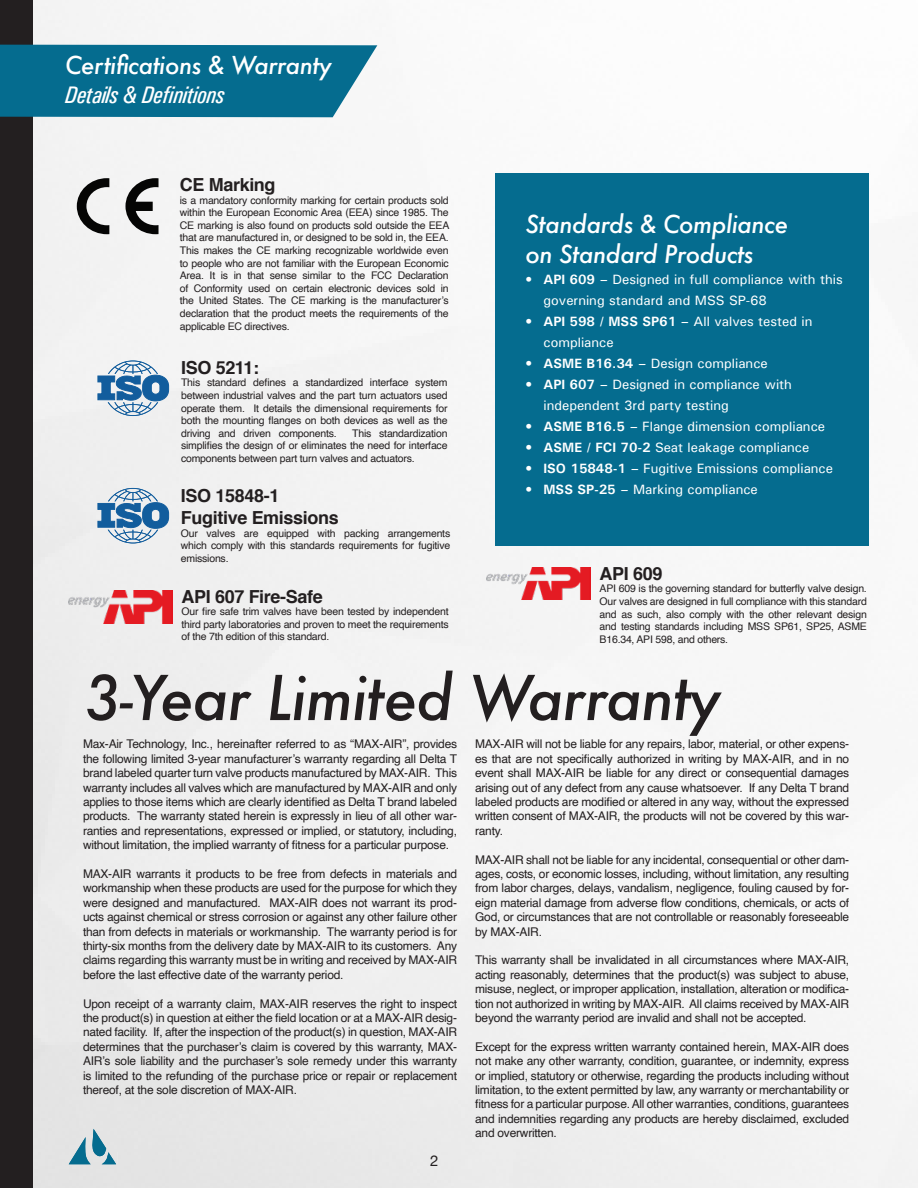
<style>
.page{position:relative;width:918px;height:1188px;background:#fff}
.page>*{position:absolute;margin:0;border:0;box-sizing:border-box;transform-origin:0 0}
.Sub_Header{font:italic 500 60px "Futura";letter-spacing:-.02em;color:#231f20}
.Sub_Header-2{font:italic 500 24px "Futura";letter-spacing:-.02em;color:#fff}
.Sub_Header-3{font:italic 500 condensed 24px "Univers";letter-spacing:-.02em;color:#fff}
.Sub_Header-4{font:700 18px "Helvetica";letter-spacing:-.02em;color:#231f20}
.t1{font:15px "Helvetica Neue";color:#231f20}
.t2{font:500 13.5px/21px "Univers";color:#fff}
.Sub_Header-5{font:12px/14.4px "Helvetica";letter-spacing:-.02em;color:#231f20;text-align:justify}
.Sub_Header-6{font:10.5px/12.6px "Helvetica";letter-spacing:-.02em;color:#231f20;text-align:justify}
.s1{font-weight:700}
</style>
<div class="page">
<img style="left:33px;top:0;width:885px;height:1188px">
<svg style="left:69px;top:1129px;width:47px;height:35px;background:#99bbc7"></svg>
<div style="left:0;top:0;width:33px;height:1188px;background:#231f20"></div>
<svg style="left:77px;top:178px;width:32px;height:56px"></svg>
<svg style="left:125px;top:178px;width:34px;height:56px"></svg>
<img style="left:487px;top:567px;width:104px;height:33px">
<img style="left:69px;top:591px;width:104px;height:32px">
<svg style="left:97px;top:488px;width:72px;height:55px"></svg>
<svg style="left:97px;top:360px;width:72px;height:56px"></svg>
<div style="left:495px;top:173px;width:374px;height:372px;background:#056c8f"></div>
<svg style="left:0;top:45px;width:377px;height:72px;background:#137495"></svg>
<p class="Sub_Header-2" style="left:65px;top:49px;width:268px">Certifications &amp; Warranty</p>
<p class="Sub_Header-3" style="left:65px;top:81px;width:161px">Details &amp; Definitions</p>
<p class="Sub_Header-4" style="left:180px;top:170px;width:97px">CE Marking</p>
<p class="Sub_Header-6" style="left:180px;top:194px;width:271px">is a mandatory conformity marking for certain products sold within the European Economic Area (EEA) since 1985. The CE marking is also found on products sold outside the EEA that are manufactured in, or designed to be sold in, the EEA.<br>This makes the CE marking recognizable worldwide even to people who are not familiar with the European Economic Area. It is in that sense similar to the FCC Declaration of Conformity used on certain electronic devices sold in the United States. The CE marking is the manufacturer’s declaration that the product meets the requirements of the applicable EC directives.</p>
<p class="Sub_Header-4" style="left:181px;top:353px;width:80px">ISO 5211:</p>
<p class="Sub_Header-6" style="left:181px;top:377px;width:268px">This standard defines a standardized interface system between industrial valves and the part turn actuators used operate them. It details the dimensional requirements for both the mounting flanges on both devices as well as the driving and driven components.</p>
<p class="Sub_Header-6" style="left:181px;top:427px;width:268px;text-indent:171px">This standardization simplifies the design of or eliminates the need for interface components between part turn valves and actuators.</p>
<p class="Sub_Header-4" style="left:181px;top:482px;width:100px">ISO 15848-1</p>
<p class="Sub_Header-4" style="left:181px;top:503px;width:159px">Fugitive Emissions</p>
<p class="Sub_Header-6" style="left:181px;top:527px;width:271px">Our valves are equipped with packing arrangements which comply with this standards requirements for fugitive emissions.</p>
<p class="Sub_Header-4" style="left:182px;top:582px;width:143px">API 607 Fire-Safe</p>
<p class="Sub_Header-6" style="left:182px;top:606px;width:269px">Our fire safe trim valves have been tested by independent third party laboratories and proven to meet the requirements of the 7th edition of this standard.</p>
<p class="Sub_Header-2" style="left:525px;top:207px;width:264px">Standards &amp; Compliance</p>
<p class="Sub_Header-2" style="left:525px;top:237px;width:230px">on Standard Products</p>
<p class="t2" style="left:543px;top:268px;width:301px;text-indent:-18px"><span class="s1">• API 609 –</span> Designed in full compliance with this governing standard and MSS SP-68</p>
<p class="t2" style="left:543px;top:310px;width:271px;text-indent:-18px"><span class="s1">• API 598 / MSS SP61 –</span> All valves tested in compliance</p>
<p class="t2" style="left:525px;top:352px;width:244px"><span class="s1">• ASME B16.34 –</span> Design compliance</p>
<p class="t2" style="left:543px;top:373px;width:250px;text-indent:-18px"><span class="s1">• API 607 –</span> Designed in compliance with independent 3rd party testing</p>
<p class="t2" style="left:525px;top:415px;width:301px"><span class="s1">• ASME B16.5 –</span> Flange dimension compliance</p>
<p class="t2" style="left:525px;top:436px;width:285px"><span class="s1">• ASME / FCI 70-2</span> Seat leakage compliance</p>
<p class="t2" style="left:525px;top:457px;width:309px"><span class="s1">• ISO 15848-1 –</span> Fugitive Emissions compliance</p>
<p class="t2" style="left:525px;top:478px;width:234px"><span class="s1">• MSS SP-25 –</span> Marking compliance</p>
<p class="Sub_Header-4" style="left:600px;top:559px;width:64px">API 609</p>
<p class="Sub_Header-6" style="left:600px;top:583px;width:269px">API 609 is the governing standard for butterfly valve design.<br>Our valves are designed in full compliance with this standard and as such, also comply with the other relevant design and testing standards including MSS SP61, SP25, ASME B16.34, API 598, and others.</p>
<p class="Sub_Header" style="left:84px;top:657px;width:638px">3-Year Limited Warranty</p>
<p class="Sub_Header-5" style="left:83px;top:737px;width:376px">Max-Air Technology, Inc., hereinafter referred to as “MAX-AIR”, provides the following limited 3-year manufacturer’s warranty regarding all Delta T brand labeled quarter turn valve products manufactured by MAX-AIR. This warranty includes all valves which are manufactured by MAX-AIR and only applies to those items which are clearly identified as Delta T brand labeled products. The warranty stated herein is expressly in lieu of all other war&shy;ranties and representations, expressed or implied, or statutory, including, without limitation, the implied warranty of fitness for a particular purpose.</p>
<p class="Sub_Header-5" style="left:83px;top:867px;width:376px">MAX-AIR warrants it products to be free from defects in materials and workmanship when these products are used for the purpose for which they were designed and manufactured. MAX-AIR does not warrant its prod&shy;ucts against chemical or stress corrosion or against any other failure other than from defects in materials or workmanship. The warranty period is for thirty-six months from the delivery date by MAX-AIR to its customers. Any claims regarding this warranty must be in writing and received by MAX-AIR before the last effective date of the warranty period.</p>
<p class="Sub_Header-5" style="left:83px;top:997px;width:376px">Upon receipt of a warranty claim, MAX-AIR reserves the right to inspect the product(s) in question at either the field location or at a MAX-AIR desig&shy;nated facility. If, after the inspection of the product(s) in question, MAX-AIR determines that the purchaser’s claim is covered by this warranty, MAX-AIR’s sole liability and the purchaser’s sole remedy under this warranty is limited to the refunding of the purchase price or repair or replacement thereof, at the sole discretion of MAX-AIR.</p>
<p class="t1" style="left:430px;top:1150px;width:10px">2</p>
<p class="Sub_Header-5" style="left:475px;top:737px;width:376px">MAX-AIR will not be liable for any repairs, labor, material, or other expens&shy;es that are not specifically authorized in writing by MAX-AIR, and in no event shall MAX-AIR be liable for any direct or consequential damages arising out of any defect from any cause whatsoever. If any Delta T brand labeled products are modified or altered in any way, without the expressed written consent of MAX-AIR, the products will not be covered by this war&shy;ranty.</p>
<p class="Sub_Header-5" style="left:475px;top:853px;width:376px">MAX-AIR shall not be liable for any incidental, consequential or other dam&shy;ages, costs, or economic losses, including, without limitation, any resulting from labor charges, delays, vandalism, negligence, fouling caused by for&shy;eign material damage from adverse flow conditions, chemicals, or acts of God, or circumstances that are not controllable or reasonably foreseeable by MAX-AIR.</p>
<p class="Sub_Header-5" style="left:475px;top:953px;width:376px">This warranty shall be invalidated in all circumstances where MAX-AIR, acting reasonably, determines that the product(s) was subject to abuse, misuse, neglect, or improper application, installation, alteration or modifica&shy;tion not authorized in writing by MAX-AIR. All claims received by MAX-AIR beyond the warranty period are invalid and shall not be accepted.</p>
<p class="Sub_Header-5" style="left:475px;top:1040px;width:376px">Except for the express written warranty contained herein, MAX-AIR does not make any other warranty, condition, guarantee, or indemnity, express or implied, statutory or otherwise, regarding the products including without limitation, to the extent permitted by law, any warranty or merchantability or fitness for a particular purpose. All other warranties, conditions, guarantees and indemnities regarding any products are hereby disclaimed, excluded and overwritten.</p>
</div>
